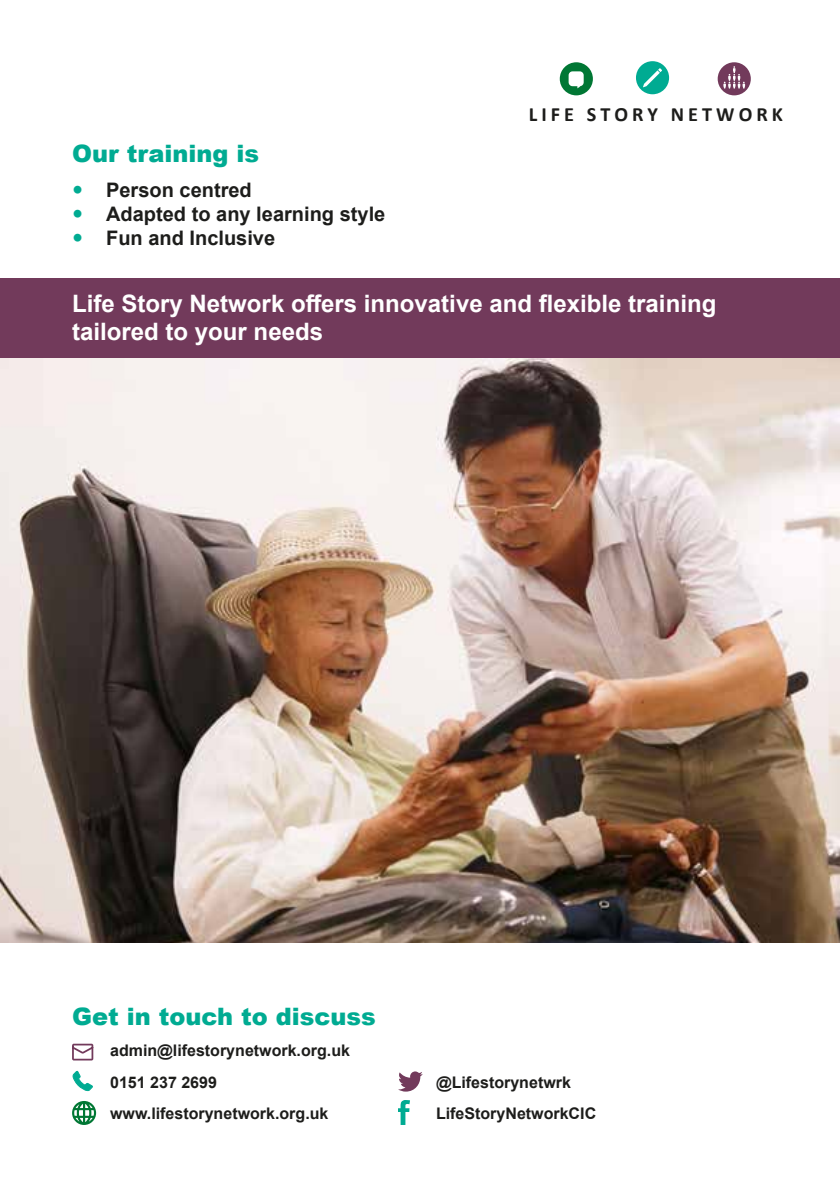
<style>
.page{position:relative;width:840px;height:1191px;background:#fff}
.page>*{position:absolute;margin:0;border:0;box-sizing:border-box;transform-origin:0 0}
.t1{font:700 24px/28px "Arial";color:#fff}
.t2{font:900 24px "Arial";color:#00ab92}
.t3{font:700 20.2px "Calibri";letter-spacing:.2em;color:#1d1d1b}
.t4{font:700 20px/24px "Arial";color:#1d1d1b}
.t5{font:700 16px/31.4px "Arial";color:#1d1d1b}
</style>
<div class="page">
<svg style="left:398px;top:1071px;width:24px;height:20px"></svg>
<svg style="left:398px;top:1100px;width:12px;height:25px"></svg>
<div style="left:559px;top:62px;width:33px;height:33px;background:#007734;border-radius:50%"></div>
<svg style="left:568px;top:71px;width:15px;height:17px"></svg>
<div style="left:635px;top:61px;width:33px;height:33px;background:#00ab92;border-radius:50%"></div>
<svg style="left:643px;top:68px;width:18px;height:19px"></svg>
<div style="left:717px;top:62px;width:33px;height:33px;background:#723a5b;border-radius:50%"></div>
<svg style="left:723px;top:66px;width:21px;height:23px"></svg>
<img style="left:0;top:357px;width:839px;height:586px">
<svg style="left:72px;top:1043px;width:21px;height:17px"></svg>
<svg style="left:72px;top:1070px;width:21px;height:21px"></svg>
<svg style="left:72px;top:1101px;width:24px;height:24px"></svg>
<div style="left:0;top:278px;width:839px;height:79px;background:#723a5b"></div>
<h1 class="t2" style="left:72px;top:136px;width:189px">Our training is</h1>
<p class="t4" style="left:106px;top:178px;width:280px">Person centred<br>Adapted to any learning style<br>Fun and Inclusive</p>
<p class="t3" style="left:528px;top:100px;width:255px">LIFE STORY NETWORK</p>
<h1 class="t1" style="left:72px;top:290px;width:645px">Life Story Network offers innovative and flexible training tailored to your needs</h1>
<h1 class="t2" style="left:72px;top:999px;width:305px">Get in touch to discuss</h1>
<p class="t5" style="left:110px;top:1035px;width:241px">admin@lifestorynetwork.org.uk<br>0151 237 2699 www.lifestorynetwork.org.uk</p>
<p class="t5" style="left:436px;top:1066px;width:162px">@Lifestorynetwrk<br>LifeStoryNetworkCIC</p>
</div>
